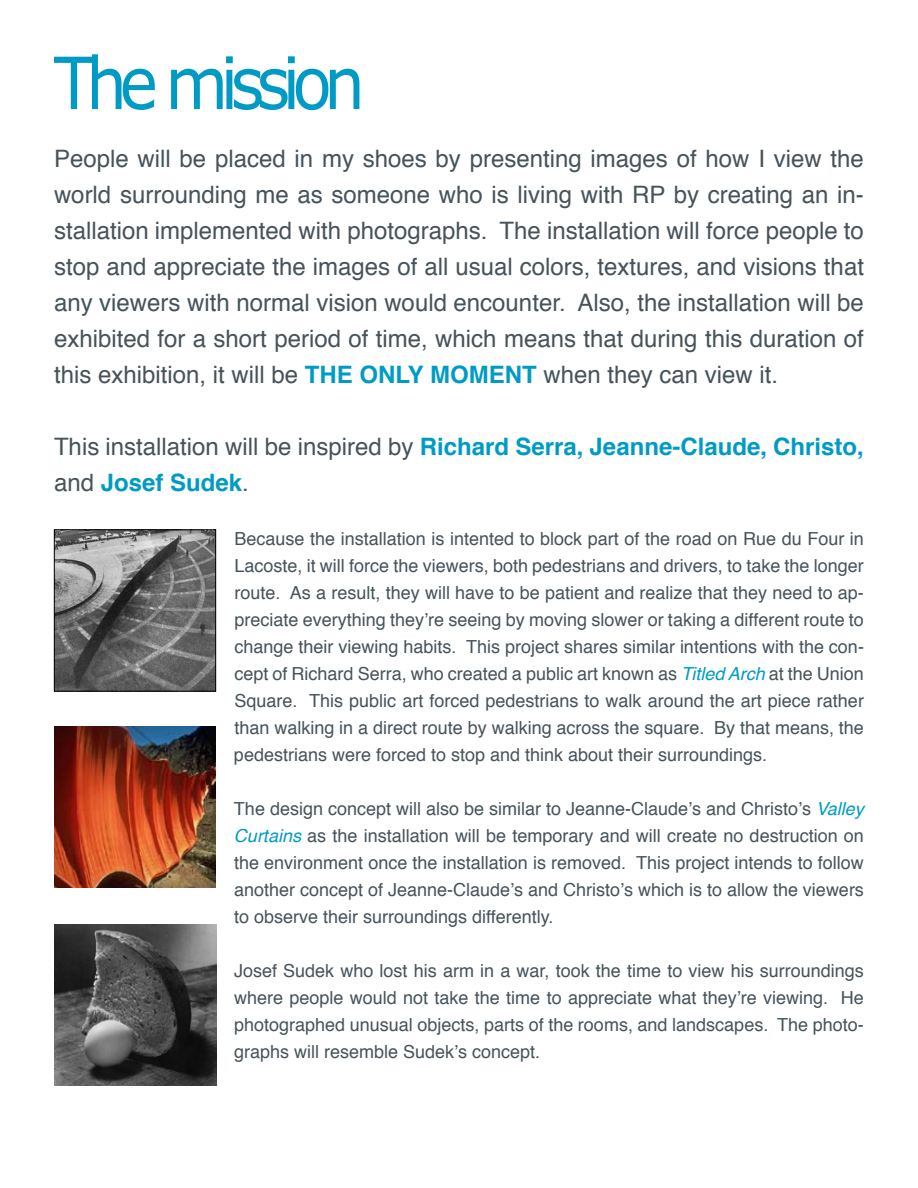
<style>
.page{position:relative;width:918px;height:1188px;background:#fff}
.page>*{position:absolute;margin:0;border:0;box-sizing:border-box;transform-origin:0 0}
.t1{font:72px "Verdana";letter-spacing:-.12em;color:#009bc5;scale:.9 1}
.t2{font:24px/36px "Helvetica";color:#46535a;text-align:justify}
.t3{font:700 24px/36px "Helvetica";color:#009bc5}
.t4{font:18px/27px "Helvetica";color:#46535a;text-align:justify}
.s1{font-weight:700;color:#009bc5}
.s2{font-weight:400;color:#46535a}
.s3{font-style:italic;color:#009bc5}
</style>
<div class="page">
<img style="left:54px;top:726px;width:162px;height:162px">
<img style="left:54px;top:924px;width:162px;height:162px">
<img style="left:56px;top:532px;width:158px;height:158px">
<div style="left:54px;top:530px;width:162px;height:162px;border:1px solid #000"></div>
<h1 class="t1" style="left:54px;top:37px;width:347px">The mission</h1>
<p class="t2" style="left:54px;top:141px;width:812px">People will be placed in my shoes by presenting images of how I view the world surrounding me as someone who is living with RP by creating an in&shy;stallation implemented with photographs. The installation will force people to stop and appreciate the images of all usual colors, textures, and visions that any viewers with normal vision would encounter. Also, the installation will be exhibited for a short period of time, which means that during this duration of this exhibition, it will be <span class="s1">THE ONLY MOMENT</span> when they can view it.</p>
<h2 class="t3" style="left:54px;top:429px;width:811px"><span class="s2">This installation will be inspired by</span> Richard Serra, Jeanne-Claude, Christo, <span class="s2">and</span> Josef Sudek<span class="s2">.</span></h2>
<p class="t4" style="left:234px;top:525px;width:631px">Because the installation is intented to block part of the road on Rue du Four in Lacoste, it will force the viewers, both pedestrians and drivers, to take the longer route. As a result, they will have to be patient and realize that they need to ap&shy;preciate everything they’re seeing by moving slower or taking a different route to change their viewing habits. This project shares similar intentions with the con&shy;cept of Richard Serra, who created a public art known as <span class="s3">Titled Arch</span> at the Union Square. This public art forced pedestrians to walk around the art piece rather than walking in a direct route by walking across the square. By that means, the pedestrians were forced to stop and think about their surroundings.</p>
<p class="t4" style="left:234px;top:795px;width:631px">The design concept will also be similar to Jeanne-Claude’s and Christo’s <span class="s3">Valley Curtains</span> as the installation will be temporary and will create no destruction on the environment once the installation is removed. This project intends to follow another concept of Jeanne-Claude’s and Christo’s which is to allow the viewers to observe their surroundings differently.</p>
<p class="t4" style="left:234px;top:957px;width:631px">Josef Sudek who lost his arm in a war, took the time to view his surroundings where people would not take the time to appreciate what they’re viewing. He photographed unusual objects, parts of the rooms, and landscapes. The photo&shy;graphs will resemble Sudek’s concept.</p>
</div>
